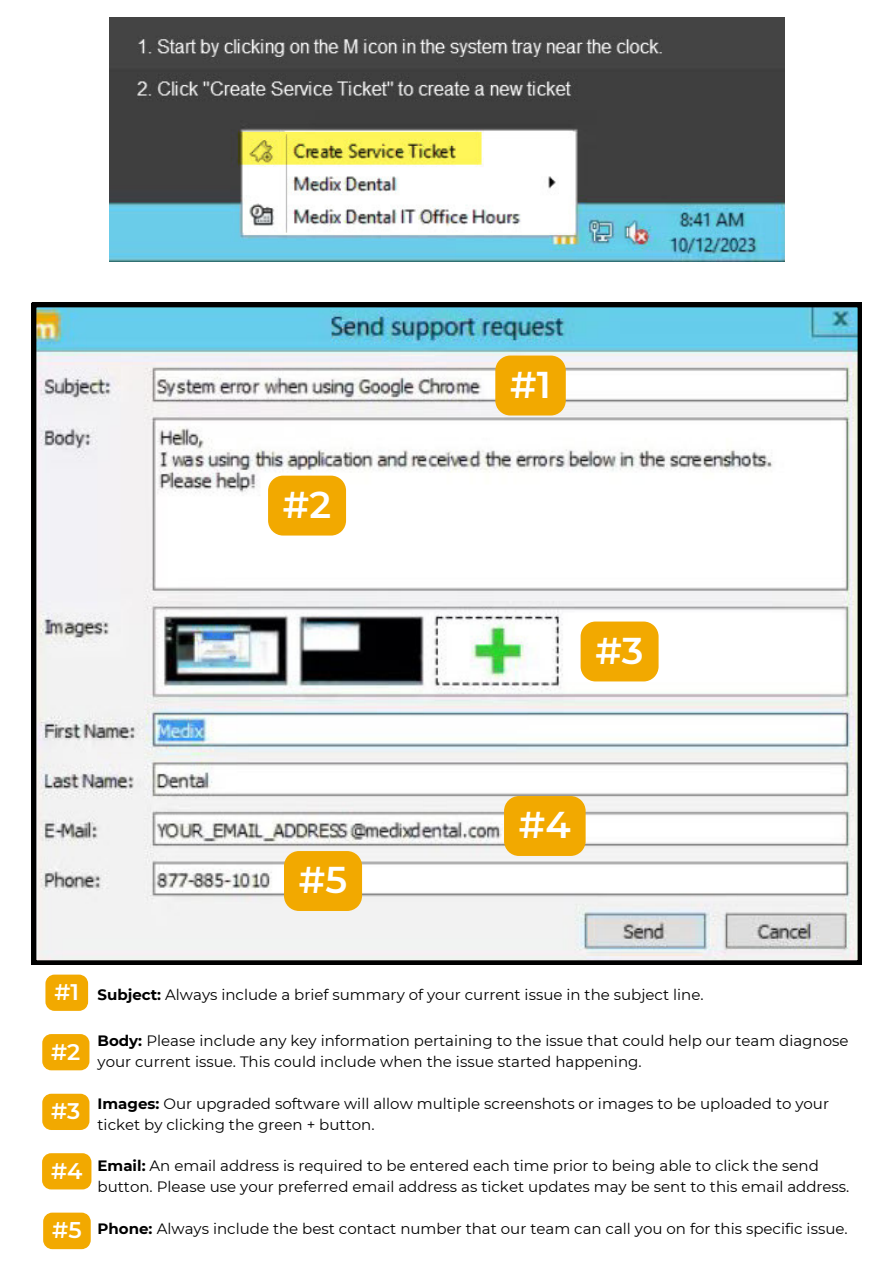
<style>
.page{position:relative;width:894px;height:1264px;background:#fff}
.page>*{position:absolute;margin:0;border:0;box-sizing:border-box;transform-origin:0 0}
.t1{font:600 37.2px "Montserrat";color:#fff}
.t2{font:600 22.65px "Montserrat";color:#fff}
.t3{font:600 22.5px "Montserrat";color:#fff}
.t4{font:15px/20.9px "Montserrat";color:#000}
.s1{font-weight:700}
</style>
<div class="page">
<svg style="left:32px;top:303px;width:829px;height:661px"></svg>
<img style="left:109px;top:18px;width:674px;height:244px">
<svg style="left:495px;top:355px;width:70px;height:60px;background:#f1ac0c"></svg>
<div style="left:268px;top:475px;width:78px;height:60px;background:#f2a900"></div>
<div style="left:580px;top:621px;width:78px;height:60px;background:#f2a900"></div>
<div style="left:504px;top:796px;width:81px;height:60px;background:#f2a900"></div>
<div style="left:284px;top:851px;width:78px;height:60px;background:#f2a900"></div>
<svg style="left:45px;top:974px;width:43px;height:36px;background:#f2ae10"></svg>
<svg style="left:42px;top:1034px;width:47px;height:36px;background:#f2ac0b"></svg>
<svg style="left:42px;top:1093px;width:47px;height:36px;background:#f2ad0e"></svg>
<svg style="left:42px;top:1153px;width:49px;height:36px;background:#f2ac0a"></svg>
<svg style="left:43px;top:1212px;width:48px;height:37px;background:#f2ae10"></svg>
<p class="t1" style="left:283px;top:482px;width:50px">#2</p>
<p class="t1" style="left:510px;top:362px;width:42px">#1</p>
<p class="t1" style="left:595px;top:628px;width:50px">#3</p>
<p class="t1" style="left:299px;top:857px;width:50px">#5</p>
<p class="t1" style="left:519px;top:802px;width:53px">#4</p>
<p class="t3" style="left:54px;top:978px;width:26px">#1</p>
<p class="t3" style="left:51px;top:1037px;width:31px">#2</p>
<p class="t3" style="left:51px;top:1097px;width:31px">#3</p>
<p class="t3" style="left:51px;top:1156px;width:33px">#4</p>
<p class="t2" style="left:52px;top:1216px;width:31px">#5</p>
<p class="t4" style="left:97px;top:984px;width:607px"><span class="s1">Subject:</span> Always include a brief summary of your current issue in the subject line.</p>
<p class="t4" style="left:97px;top:1030px;width:752px"><span class="s1">Body:</span> Please include any key information pertaining to the issue that could help our team diagnose your current issue. This could include when the issue started happening.</p>
<p class="t4" style="left:97px;top:1092px;width:732px"><span class="s1">Images:</span> Our upgraded software will allow multiple screenshots or images to be uploaded to your ticket by clicking the green + button.</p>
<p class="t4" style="left:97px;top:1155px;width:753px"><span class="s1">Email:</span> An email address is required to be entered each time prior to being able to click the send button. Please use your preferred email address as ticket updates may be sent to this email address.</p>
<p class="t4" style="left:97px;top:1218px;width:751px"><span class="s1">Phone:</span> Always include the best contact number that our team can call you on for this specific issue.</p>
</div>
